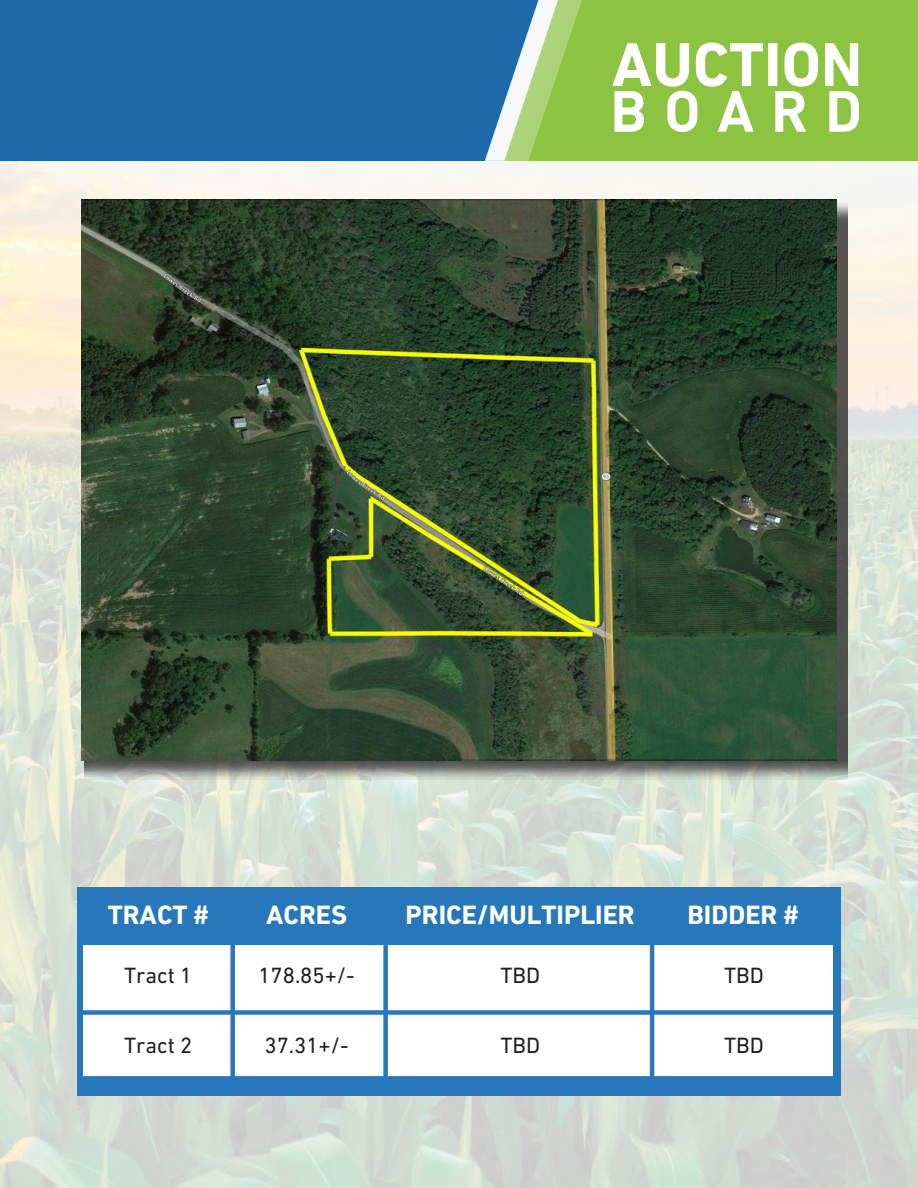
<style>
.page{position:relative;width:918px;height:1188px;background:#fff}
.page>*{position:absolute;margin:0;border:0;box-sizing:border-box;transform-origin:0 0}
.t1{font:700 63px "DIN Next LT Pro";color:#fff}
.t2{font:700 57.15px "DIN";letter-spacing:.29em;color:#fff}
.t3{font:700 27px "DIN Next LT Pro";color:#fff}
.t4{font:22.5px "DIN Next LT Pro";color:#231f20}
</style>
<div class="page">
<img style="left:0;top:161px;width:918px;height:1027px">
<div style="left:0;top:0;width:918px;height:161px;background:#1e69a8"></div>
<svg style="left:485px;top:103px;width:19px;height:58px"></svg>
<svg style="left:504px;top:31px;width:24px;height:130px"></svg>
<div style="left:528px;top:0;width:390px;height:161px;background:#8cc341"></div>
<div style="left:77px;top:888px;width:764px;height:208px;background:#2777bb"></div>
<div style="left:83px;top:945px;width:750px;height:132px;background:#fff"></div>
<div style="left:80px;top:1010px;width:756px;height:5px;background:#2777bb"></div>
<div style="left:81px;top:1076px;width:756px;height:5px;background:#2777bb"></div>
<div style="left:230px;top:941px;width:5px;height:137px;background:#2777bb"></div>
<div style="left:383px;top:945px;width:5px;height:133px;background:#2777bb"></div>
<hr style="left:650px;top:941px;width:4px;height:137px;background:#2777bb">
<img style="left:84px;top:202px;width:764px;height:577px">
<img style="left:81px;top:199px;width:756px;height:562px">
<h1 class="t1" style="left:612px;top:39px;width:252px">AUCTION</h1>
<h2 class="t2" style="left:610px;top:74px;width:254px">BOARD</h2>
<p class="t3" style="left:108px;top:903px;width:102px">TRACT #</p>
<p class="t3" style="left:266px;top:903px;width:83px">ACRES</p>
<p class="t3" style="left:406px;top:903px;width:231px">PRICE/MULTIPLIER</p>
<p class="t3" style="left:687px;top:903px;width:113px">BIDDER #</p>
<p class="t4" style="left:124px;top:966px;width:70px">Tract 1</p>
<p class="t4" style="left:124px;top:1036px;width:70px">Tract 2</p>
<p class="t4" style="left:258px;top:966px;width:98px">178.85+/-</p>
<p class="t4" style="left:265px;top:1036px;width:86px">37.31+/-</p>
<p class="t4" style="left:500px;top:966px;width:41px">TBD</p>
<p class="t4" style="left:500px;top:1036px;width:41px">TBD</p>
<p class="t4" style="left:724px;top:966px;width:41px">TBD</p>
<p class="t4" style="left:724px;top:1036px;width:41px">TBD</p>
</div>
